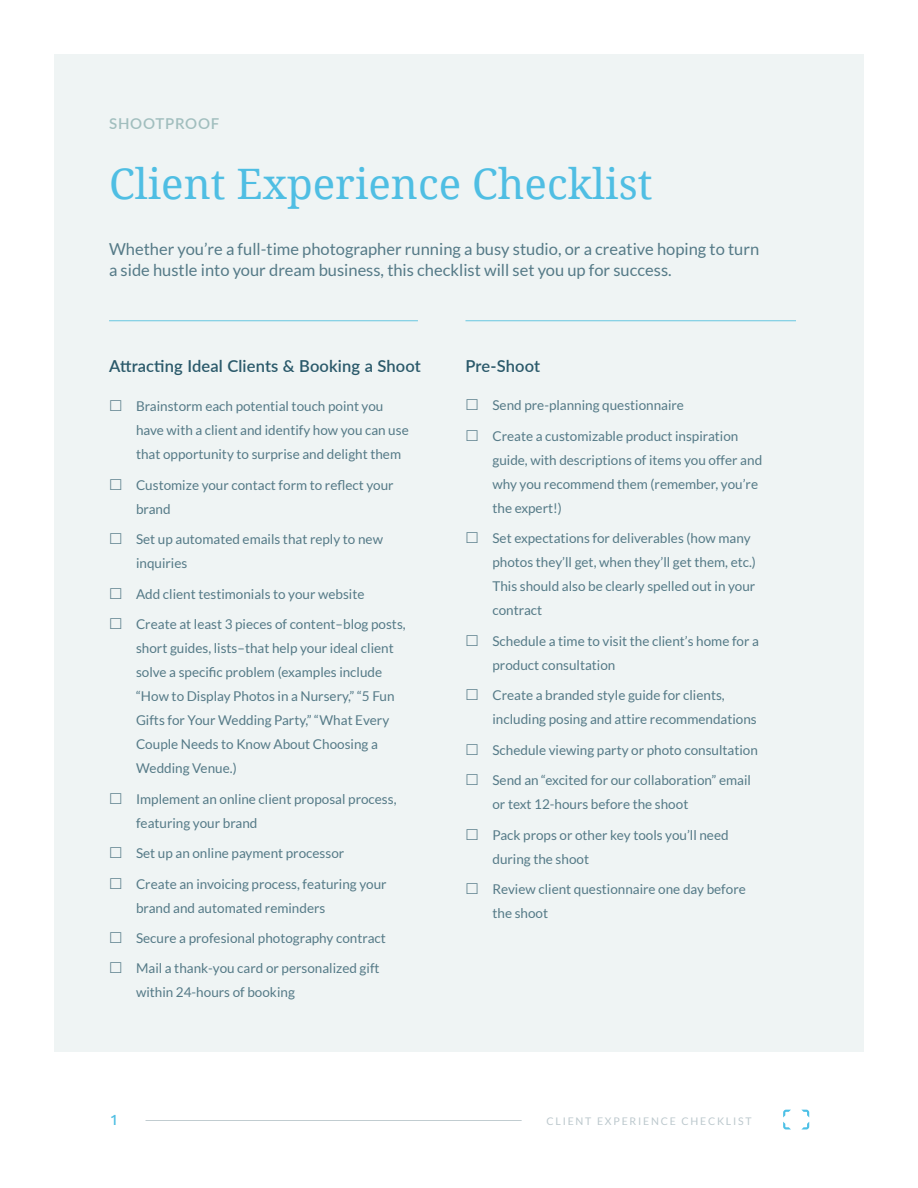
<style>
.page{position:relative;width:918px;height:1188px;background:#fff}
.page>*{position:absolute;margin:0;border:0;box-sizing:border-box;transform-origin:0 0}
.Header_-_Primary_Blu{font:42px "Noto Serif";color:#4fbee3}
.Body{font:16.5px/21px "Lato";color:#557a87}
.Body_Large{font:600 16.5px "Lato";letter-spacing:.01em;color:#2a596a}
.Paragraph_Style_1{font:600 15px "Lato";letter-spacing:.05em;color:#a1bebe}
.t1{font:500 15px "Work Sans";color:#4fbee3}
.t2{font:13.5px/24px "Lato";color:#557a87}
.t3{font:10.5px "Lato";letter-spacing:.17em;color:#bcc8cd}
</style>
<div class="page">
<hr style="left:146px;top:1120px;width:376px;height:1px;background:#9fb0b7">
<svg style="left:783px;top:1110px;width:8px;height:19px"></svg>
<svg style="left:802px;top:1110px;width:7px;height:19px"></svg>
<div style="left:54px;top:54px;width:810px;height:998px;background:#eff4f4"></div>
<hr style="left:109px;top:321px;width:309px;height:1px;background:#0ba8d4">
<hr style="left:465px;top:321px;width:331px;height:1px;background:#0ba8d4">
<p class="Paragraph_Style_1" style="left:109px;top:112px;width:112px">SHOOTPROOF</p>
<p class="Header_-_Primary_Blu" style="left:109px;top:155px;width:545px">Client Experience Checklist</p>
<p class="Body" style="left:109px;top:238px;width:652px">Whether you’re a full-time photographer running a busy studio, or a creative hoping to turn a side hustle into your dream business, this checklist will set you up for success.</p>
<p class="Body_Large" style="left:109px;top:354px;width:313px">Attracting Ideal Clients &amp; Booking a Shoot</p>
<p class="Body_Large" style="left:465px;top:354px;width:76px">Pre-Shoot</p>
<p class="t2" style="left:136px;top:394px;width:274px">Brainstorm each potential touch point you have with a client and identify how you can use that opportunity to surprise and delight them</p>
<p class="t2" style="left:136px;top:473px;width:259px">Customize your contact form to reflect your brand</p>
<p class="t2" style="left:136px;top:527px;width:248px">Set up automated emails that reply to new inquiries</p>
<p class="t2" style="left:136px;top:582px;width:230px">Add client testimonials to your website</p>
<p class="t2" style="left:136px;top:612px;width:271px">Create at least 3 pieces of content–blog posts, short guides, lists–that help your ideal client solve a specific problem (examples include “How to Display Photos in a Nursery,” “5 Fun Gifts for Your Wedding Party,” “What Every Couple Needs to Know About Choosing a Wedding Venue.)</p>
<p class="t2" style="left:136px;top:787px;width:262px">Implement an online client proposal process, featuring your brand</p>
<p class="t2" style="left:136px;top:841px;width:210px">Set up an online payment processor</p>
<p class="t2" style="left:136px;top:872px;width:252px">Create an invoicing process, featuring your brand and automated reminders</p>
<p class="t2" style="left:136px;top:926px;width:251px">Secure a profesional photography contract</p>
<p class="t2" style="left:136px;top:957px;width:245px">Mail a thank-you card or personalized gift within 24-hours of booking</p>
<p class="t2" style="left:492px;top:393px;width:193px">Send pre-planning questionnaire</p>
<p class="t2" style="left:492px;top:424px;width:271px">Create a customizable product inspiration guide, with descriptions of items you offer and why you recommend them (remember, you’re the expert!)</p>
<p class="t2" style="left:492px;top:526px;width:265px">Set expectations for deliverables (how many photos they’ll get, when they’ll get them, etc.)<br>This should also be clearly spelled out in your contract</p>
<p class="t2" style="left:492px;top:629px;width:268px">Schedule a time to visit the client’s home for a product consultation</p>
<p class="t2" style="left:492px;top:683px;width:266px">Create a branded style guide for clients, including posing and attire recommendations</p>
<p class="t2" style="left:492px;top:738px;width:267px">Schedule viewing party or photo consultation</p>
<p class="t2" style="left:492px;top:768px;width:260px">Send an “excited for our collaboration” email or text 12-hours before the shoot</p>
<p class="t2" style="left:492px;top:823px;width:238px">Pack props or other key tools you’ll need during the shoot</p>
<p class="t2" style="left:492px;top:877px;width:255px">Review client questionnaire one day before the shoot</p>
<p class="t1" style="left:111px;top:1111px;width:8px">1</p>
<p class="t3" style="left:547px;top:1115px;width:207px">CLIENT EXPERIENCE CHECKLIST</p>
</div>
